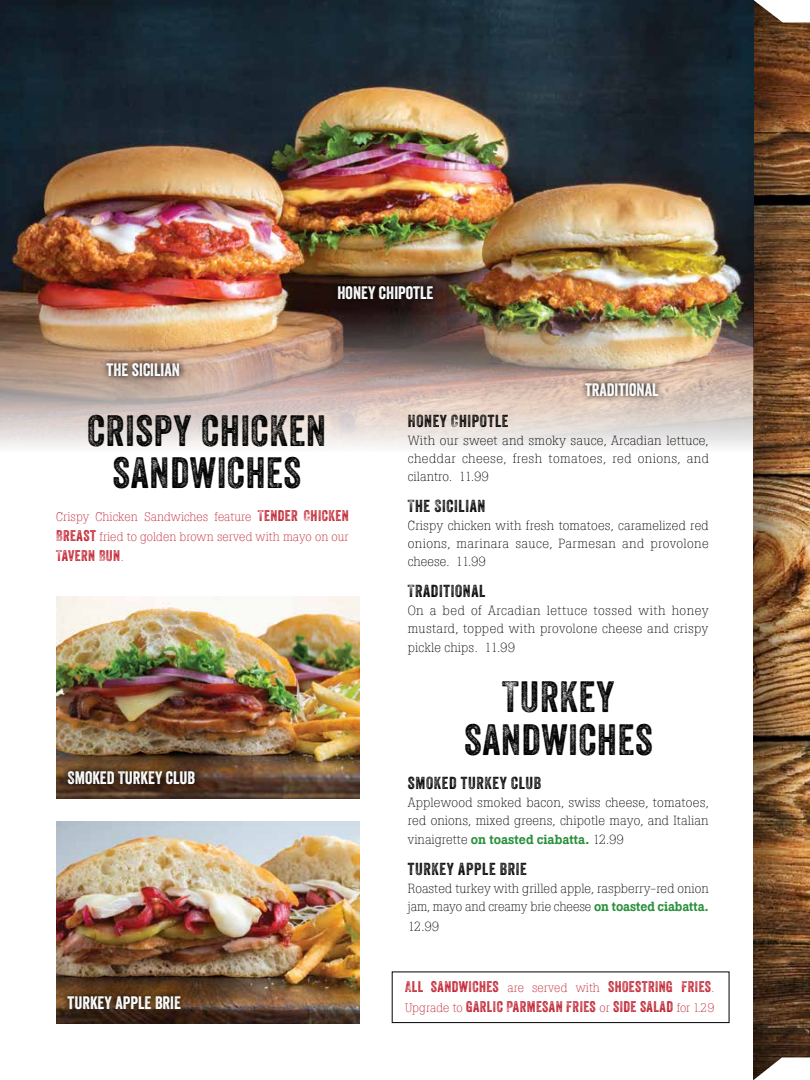
<style>
.page{position:relative;width:810px;height:1080px;background:#fff}
.page>*{position:absolute;margin:0;border:0;box-sizing:border-box;transform-origin:0 0}
.t1{font:42.5px/42.5px "Veneer Three";letter-spacing:.02em;color:#000;text-align:center}
.t2{font:17.5px "Veneer";color:#fff}
.t3{font:16.88px "Veneer Three";letter-spacing:.04em;color:#000}
.t4{font:15px/20px "Veneer Three";letter-spacing:.03em;color:#c01f2e}
.t5{font:300 13.12px/18.1px "Boton";letter-spacing:.01em;color:#000;text-align:justify}
.t6{font:500 13.12px "Boton";color:#28903b}
.t7{font:300 12.5px/20px "Boton";color:#c01f2e}
.s1{font-family:"Veneer Three";font-weight:400;font-size:15px}
.s2{font-family:"Boton";font-weight:300;font-size:12.5px}
.s3{font-weight:300;color:#000}
.s4{font-weight:500;color:#28903b}
</style>
<div class="page">
<div style="left:754px;top:0;width:56px;height:1080px;background:#000;opacity:.5"></div>
<svg style="left:754px;top:0;width:56px;height:22px"></svg>
<svg style="left:753px;top:1058px;width:57px;height:22px"></svg>
<img style="left:56px;top:596px;width:304px;height:203px">
<img style="left:56px;top:821px;width:304px;height:203px">
<svg style="left:62px;top:765px;width:139px;height:25px;background:#412a17"></svg>
<svg style="left:62px;top:990px;width:125px;height:25px;background:#462c16"></svg>
<div style="left:392px;top:972px;width:337px;height:51px;border:1px solid #000"></div>
<img style="left:0;top:0;width:754px;height:461px">
<svg style="left:101px;top:357px;width:85px;height:25px;background:#8e7668"></svg>
<svg style="left:332px;top:280px;width:107px;height:25px;background:#1f1210"></svg>
<svg style="left:579px;top:377px;width:85px;height:25px;background:#a39083"></svg>
<h2 class="t2" style="left:107px;top:359px;width:75px">THE SICILIAN</h2>
<h2 class="t2" style="left:338px;top:282px;width:97px">HONEY CHIPOTLE</h2>
<h2 class="t2" style="left:585px;top:379px;width:75px">TRADITIONAL</h2>
<h1 class="t1" style="left:87px;top:409px;width:240px">CRISPY CHICKEN<br>SANDWICHES</h1>
<p class="t3" style="left:408px;top:411px;width:102px">HONEY CHIPOTLE</p>
<p class="t5" style="left:408px;top:431px;width:303px">With our sweet and smoky sauce, Arcadian lettuce, cheddar cheese, fresh tomatoes, red onions, and cilantro. 11.99</p>
<p class="t3" style="left:408px;top:496px;width:79px">THE SICILIAN</p>
<p class="t5" style="left:408px;top:517px;width:303px">Crispy chicken with fresh tomatoes, caramelized red onions, marinara sauce, Parmesan and provolone cheese. 11.99</p>
<p class="t3" style="left:408px;top:581px;width:79px">TRADITIONAL</p>
<p class="t5" style="left:408px;top:602px;width:303px">On a bed of Arcadian lettuce tossed with honey mustard, topped with provolone cheese and crispy pickle chips. 11.99</p>
<p class="t7" style="left:56px;top:507px;width:294px">Crispy Chicken Sandwiches feature <span class="s1">TENDER CHICKEN<br>BREAST</span> fried to golden brown served with mayo on our</p>
<p class="t4" style="left:56px;top:546px;width:69px">TAVERN BUN<span class="s2">.</span></p>
<h2 class="t2" style="left:68px;top:767px;width:129px">SMOKED TURKEY CLUB</h2>
<h2 class="t2" style="left:68px;top:992px;width:115px">TURKEY APPLE BRIE</h2>
<h1 class="t1" style="left:464px;top:675px;width:190px">TURKEY<br>SANDWICHES</h1>
<p class="t3" style="left:408px;top:772px;width:135px">SMOKED TURKEY CLUB</p>
<p class="t5" style="left:408px;top:793px;width:303px">Applewood smoked bacon, swiss cheese, tomatoes, red onions, mixed greens, chipotle mayo, and Italian</p>
<p class="t6" style="left:408px;top:832px;width:218px"><span class="s3">vinaigrette</span> on toasted ciabatta. <span class="s3">12.99</span></p>
<p class="t3" style="left:408px;top:859px;width:121px">TURKEY APPLE BRIE</p>
<p class="t5" style="left:408px;top:880px;width:302px">Roasted turkey with grilled apple, raspberry-red onion jam, mayo and creamy brie cheese <span class="s4">on toasted ciabatta.</span></p>
<p class="t5" style="left:408px;top:917px;width:33px">12.99</p>
<p class="t4" style="left:405px;top:977px;width:311px">ALL SANDWICHES <span class="s2">are served with</span> SHOESTRING FRIES<span class="s2">.<br>Upgrade to</span> GARLIC PARMESAN FRIES <span class="s2">or</span> SIDE SALAD <span class="s2">for 1.29</span></p>
</div>
